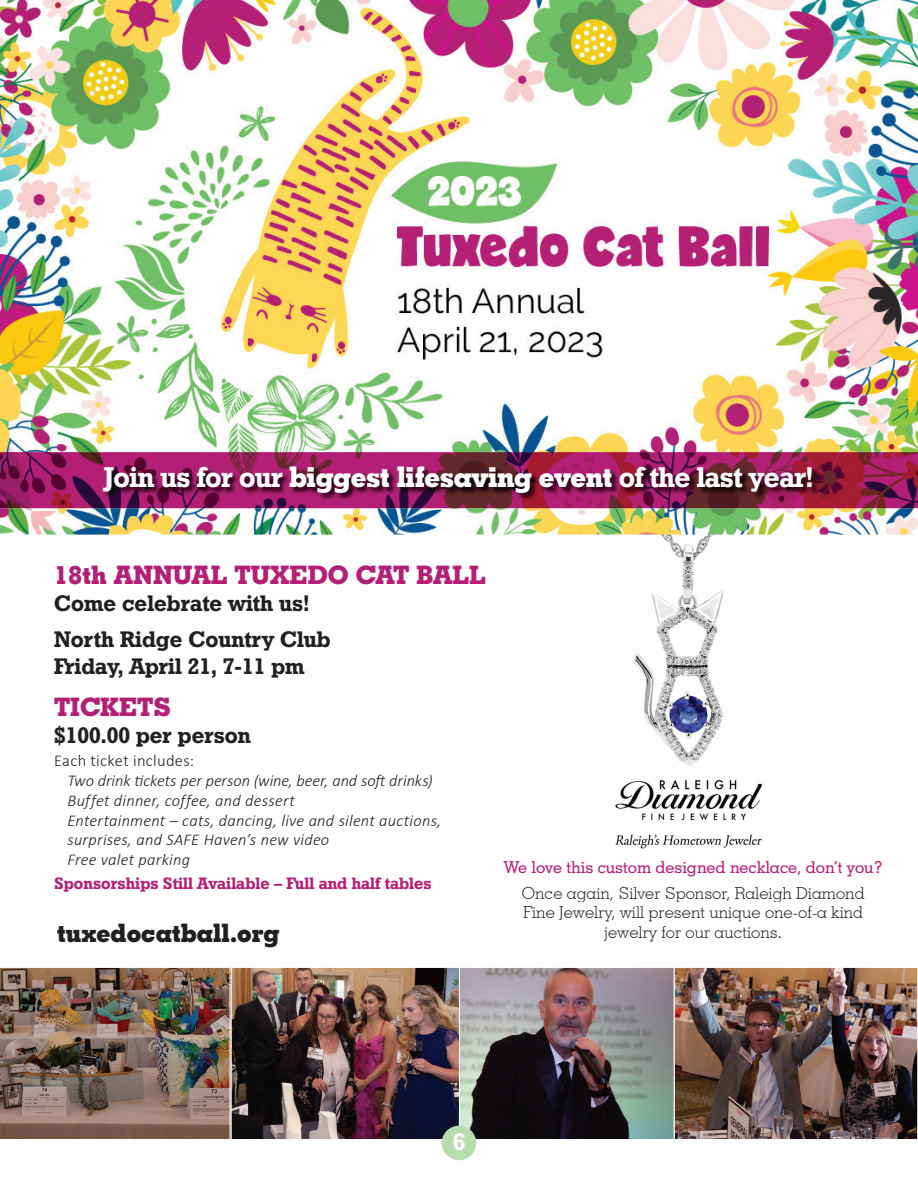
<style>
.page{position:relative;width:918px;height:1188px;background:#fff}
.page>*{position:absolute;margin:0;border:0;box-sizing:border-box;transform-origin:0 0}
.t1{font:28.5px "Geometric Slab 712 BT Bold A";letter-spacing:-.02em;color:#fff}
.t2{font:700 25.5px "Geometric Slab 703 BT Xtra";color:#b41f76}
.t3{font:700 25.5px "Geometric Slab 703 BT Xtra";color:#231f20}
.t4{font:24px "Geometric Slab 712 BT Bold A";color:#fff}
.t5{font:22.5px/36px "Geometric Slab 712 BT Bold A";color:#231f20}
.t6{font:italic 300 16.5px/19.8px "Calibri";letter-spacing:.01em;color:#231f20}
.t7{font:300 16.5px/19.8px "Geometric Slab 703 BT";color:#231f20}
.t8{font:16.5px "Geometric Slab 712 BT Bold A";color:#b41f76}
.t9{font:500 16.5px "Geometric Slab 703 BT";color:#b41f76}
.t10{font:300 16.5px "Calibri";letter-spacing:.02em;color:#231f20}
.s1{font-family:"Geometric Slab 703 BT Xtra";font-weight:700}
</style>
<div class="page">
<img style="left:615px;top:535px;width:147px;height:314px">
<img style="left:676px;top:969px;width:240px;height:169px">
<img style="left:231px;top:967px;width:228px;height:172px">
<img style="left:459px;top:967px;width:215px;height:172px">
<div style="left:674px;top:967px;width:244px;height:173px;border:1px solid #fff"></div>
<img style="left:0;top:967px;width:231px;height:173px">
<div style="left:442px;top:1126px;width:34px;height:34px;background:#b8dcae;border-radius:50%"></div>
<img style="left:0;top:0;width:918px;height:535px">
<img style="left:0;top:452px;width:918px;height:56px">
<img style="left:103px;top:466px;width:717px;height:36px">
<h1 class="t1" style="left:104px;top:460px;width:711px">Join us for our <span class="s1">biggest lifesaving event</span> of the last year!</h1>
<h2 class="t2" style="left:54px;top:559px;width:433px">18th ANNUAL TUXEDO CAT BALL</h2>
<h3 class="t5" style="left:54px;top:585px;width:278px">Come celebrate with us!<br>North Ridge Country Club</h3>
<h3 class="t5" style="left:54px;top:648px;width:252px">Friday, April 21, 7-11 pm</h3>
<h2 class="t2" style="left:54px;top:692px;width:118px">TICKETS</h2>
<h3 class="t5" style="left:54px;top:717px;width:199px">$100.00 per person</h3>
<p class="t10" style="left:54px;top:750px;width:142px">Each ticket includes:</p>
<p class="t6" style="left:68px;top:770px;width:375px">Two drink tickets per person (wine, beer, and soft drinks)<br>Buffet dinner, coffee, and dessert<br>Entertainment – cats, dancing, live and silent auctions, surprises, and SAFE Haven’s new video<br>Free valet parking</p>
<p class="t8" style="left:54px;top:873px;width:379px">Sponsorships Still Available – Full and half tables</p>
<p class="t9" style="left:504px;top:857px;width:381px">We love this custom designed necklace, don’t you?</p>
<p class="t7" style="left:522px;top:883px;width:344px">Once again, Silver Sponsor, Raleigh Diamond<br>Fine Jewelry, will present unique one-of-a kind</p>
<h2 class="t3" style="left:57px;top:918px;width:224px">tuxedocatball.org</h2>
<p class="t7" style="left:604px;top:922px;width:179px">jewelry for our auctions.</p>
<h3 class="t4" style="left:453px;top:1126px;width:14px">6</h3>
</div>
